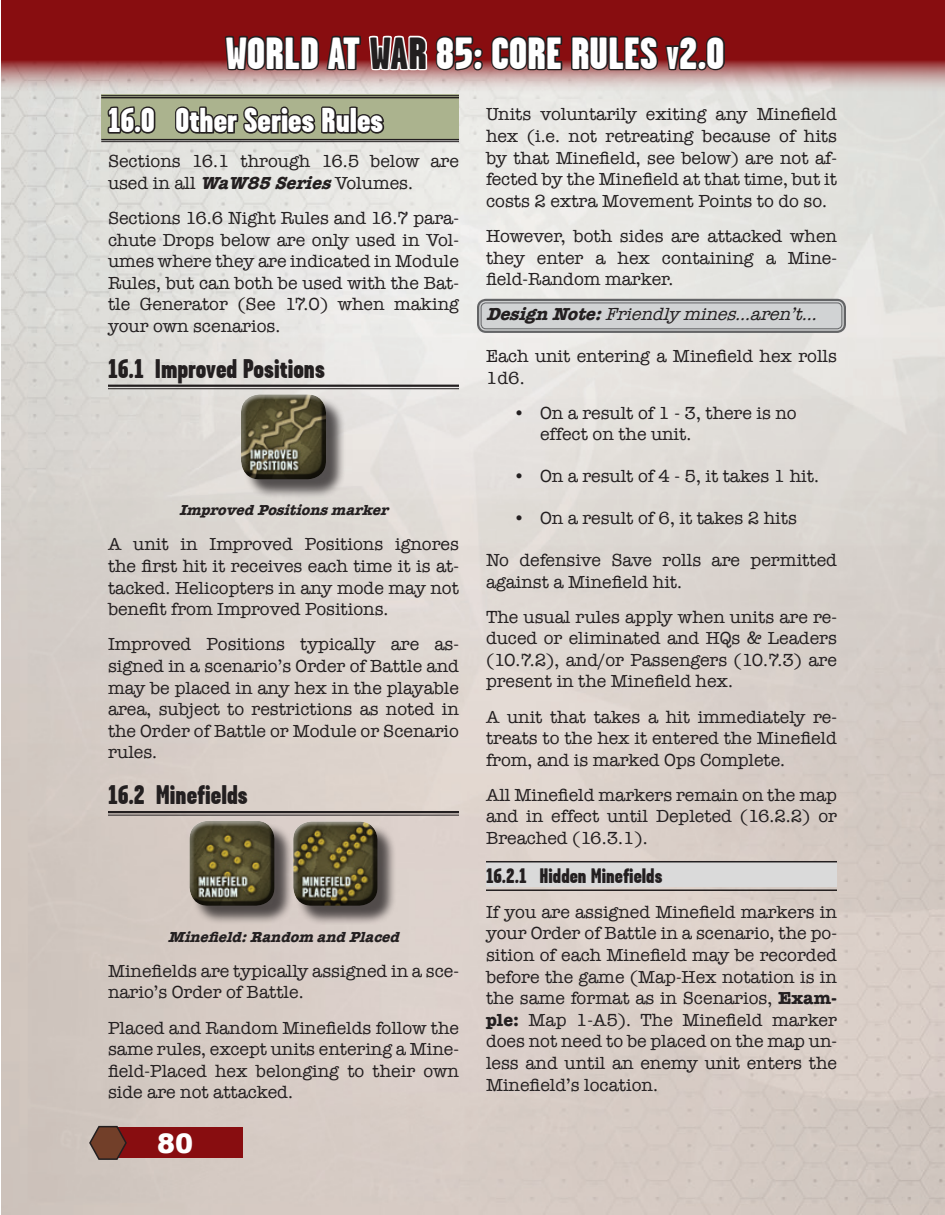
<style>
.page{position:relative;width:945px;height:1215px;background:#fff}
.page>*{position:absolute;margin:0;border:0;box-sizing:border-box;transform-origin:0 0}
.t1{font:900 45px "Garage Gothic";color:#fff}
.t2{font:900 34.5px "Garage Gothic";color:#fff}
.t3{font:900 27px "Garage Gothic";color:#231f20}
.t4{font:900 27px "Arial";color:#fff}
.t5{font:900 21px "Garage Gothic";color:#231f20}
.t6{font:18px/21.6px "American Typewriter";color:#231f20;text-align:justify}
.Design_note{font:italic 18px "American Typewriter";color:#231f20}
.New_Unit_Values{font:italic 700 15px "American Typewriter";color:#231f20}
.s1{color:#231f20}
.s2{font-size:31.5px}
.s3{font-weight:700;font-style:italic}
.s4{font-weight:700}
</style>
<div class="page">
<img style="left:2px;top:94px;width:943px;height:1121px">
<div style="left:108px;top:1127px;width:135px;height:31px;background:#880d10"></div>
<svg style="left:2px;top:0;width:943px;height:94px;fill:#880d10"></svg>
<svg style="left:490px;top:34px;width:74px;height:39px"></svg>
<svg style="left:570px;top:34px;width:129px;height:39px"></svg>
<div style="left:697px;top:60px;width:10px;height:11px;border:3px solid #231f20;border-radius:50%"></div>
<svg style="left:705px;top:34px;width:21px;height:38px"></svg>
<svg style="left:88px;top:1125px;width:40px;height:36px"></svg>
<div style="left:101px;top:94px;width:358px;height:45px;background:#abb38e"></div>
<hr style="left:101px;top:95px;width:358px;height:1px;background:#231f20">
<hr style="left:101px;top:97px;width:358px;height:1px;background:#231f20">
<hr style="left:101px;top:139px;width:358px;height:1px;background:#231f20">
<hr style="left:101px;top:141px;width:358px;height:1px;background:#231f20">
<hr style="left:108px;top:385px;width:351px;height:2px;background:#231f20">
<hr style="left:108px;top:388px;width:351px;height:1px;background:#231f20">
<hr style="left:108px;top:811px;width:351px;height:2px;background:#231f20">
<hr style="left:108px;top:815px;width:351px;height:1px;background:#231f20">
<svg style="left:107px;top:106px;width:49px;height:28px"></svg>
<svg style="left:173px;top:0;width:311px;height:139px"></svg>
<div style="left:243px;top:397px;width:102px;height:102px;background:#231f20;opacity:.75"></div>
<div style="left:240px;top:393px;width:87px;height:81px;background:#fff;opacity:.75"></div>
<div style="left:240px;top:399px;width:88px;height:83px;background:#231f20;opacity:.75"></div>
<div style="left:192px;top:823px;width:102px;height:102px;background:#231f20;opacity:.75"></div>
<div style="left:188px;top:820px;width:88px;height:80px;background:#fff;opacity:.75"></div>
<div style="left:188px;top:826px;width:89px;height:82px;background:#231f20;opacity:.75"></div>
<div style="left:295px;top:824px;width:102px;height:101px;background:#231f20;opacity:.75"></div>
<div style="left:293px;top:821px;width:86px;height:79px;background:#fff;opacity:.75"></div>
<div style="left:293px;top:826px;width:87px;height:82px;background:#231f20;opacity:.75"></div>
<div style="left:479px;top:301px;width:365px;height:30px;background:#d1d3d4;border-radius:7px"></div>
<div style="left:477px;top:299px;width:369px;height:34px;border:2px solid #636466;border-radius:8px"></div>
<div style="left:481px;top:303px;width:361px;height:26px;border:1px solid #636466;border-radius:5px"></div>
<div style="left:486px;top:861px;width:351px;height:26px;background:#dadada"></div>
<hr style="left:486px;top:861px;width:351px;height:1px;background:#231f20">
<hr style="left:486px;top:889px;width:351px;height:2px;background:#231f20">
<h1 class="t1" style="left:226px;top:28px;width:501px">WORLD AT <span class="s1">WAR</span> 85: CORE RULES <span class="s2">v</span>2.0</h1>
<p class="t2" style="left:108px;top:101px;width:277px">16.0 Other Series Rules</p>
<p class="t6" style="left:108px;top:150px;width:352px">Sections 16.1 through 16.5 below are used in all <span class="s3">WaW85Series</span>Volumes.</p>
<p class="t6" style="left:108px;top:207px;width:353px">Sections 16.6 Night Rules and 16.7 para&shy;chute Drops below are only used in Vol&shy;umes where they are indicated in Module Rules, but can both be used with the Bat&shy;tle Generator (See 17.0) when making your own scenarios.</p>
<p class="t3" style="left:108px;top:354px;width:218px">16.1 Improved Positions</p>
<p class="t6" style="left:486px;top:103px;width:353px">Units voluntarily exiting any Minefield hex (i.e. not retreating because of hits by that Minefield, see below) are not af&shy;fected by the Minefield at that time, but it costs 2 extra Movement Points to do so.</p>
<p class="t6" style="left:486px;top:225px;width:353px">However, both sides are attacked when they enter a hex containing a Mine&shy;field-Random marker.</p>
<p class="Design_note" style="left:486px;top:300px;width:339px"><span class="s4">DesignNote:</span> Friendlymines…aren’t…</p>
<p class="t6" style="left:486px;top:345px;width:352px">Each unit entering a Minefield hex rolls<br>1d6.</p>
<p class="t6" style="left:540px;top:401px;width:258px;text-indent:-27px">• On a result of 1 - 3, there is no effect on the unit.</p>
<p class="t6" style="left:513px;top:465px;width:307px">• On a result of 4 - 5, it takes 1 hit.</p>
<p class="t6" style="left:513px;top:507px;width:285px">• On a result of 6, it takes 2 hits</p>
<p class="t6" style="left:486px;top:549px;width:352px">No defensive Save rolls are permitted against a Minefield hit.</p>
<p class="t6" style="left:486px;top:605px;width:353px">The usual rules apply when units are re&shy;duced or eliminated and HQs &amp; Leaders (10.7.2), and/or Passengers (10.7.3) are present in the Minefield hex.</p>
<p class="t6" style="left:486px;top:705px;width:353px">A unit that takes a hit immediately re&shy;treats to the hex it entered the Minefield from, and is marked Ops Complete.</p>
<p class="t6" style="left:486px;top:783px;width:352px">All Minefield markers remain on the map and in effect until Depleted (16.2.2) or Breached (16.3.1).</p>
<p class="t5" style="left:486px;top:864px;width:178px">16.2.1 Hidden Minefields</p>
<p class="t6" style="left:486px;top:900px;width:353px">If you are assigned Minefield markers in your Order of Battle in a scenario, the po&shy;sition of each Minefield may be recorded before the game (Map-Hex notation is in the same format as in Scenarios, <span class="s4">Exam&shy;ple:</span> Map 1-A5). The Minefield marker does not need to be placed on the map un&shy;less and until an enemy unit enters the Minefield’s location.</p>
<p class="New_Unit_Values" style="left:179px;top:497px;width:217px">ImprovedPositionsmarker</p>
<p class="t6" style="left:108px;top:533px;width:353px">A unit in Improved Positions ignores the first hit it receives each time it is at&shy;tacked. Helicopters in any mode may not benefit from Improved Positions.</p>
<p class="t6" style="left:108px;top:633px;width:353px">Improved Positions typically are as&shy;signed in a scenario’s Order of Battle and may be placed in any hex in the playable area, subject to restrictions as noted in the Order of Battle or Module or Scenario rules.</p>
<p class="t3" style="left:108px;top:780px;width:141px">16.2 Minefields</p>
<p class="New_Unit_Values" style="left:168px;top:924px;width:239px">Minefield:Random andPlaced</p>
<p class="t6" style="left:108px;top:959px;width:353px">Minefields are typically assigned in a sce&shy;nario’s Order of Battle.</p>
<p class="t6" style="left:108px;top:1016px;width:353px">Placed and Random Minefields follow the same rules, except units entering a Mine&shy;field-Placed hex belonging to their own side are not attacked.</p>
<h3 class="t4" style="left:157px;top:1123px;width:38px">80</h3>
</div>
